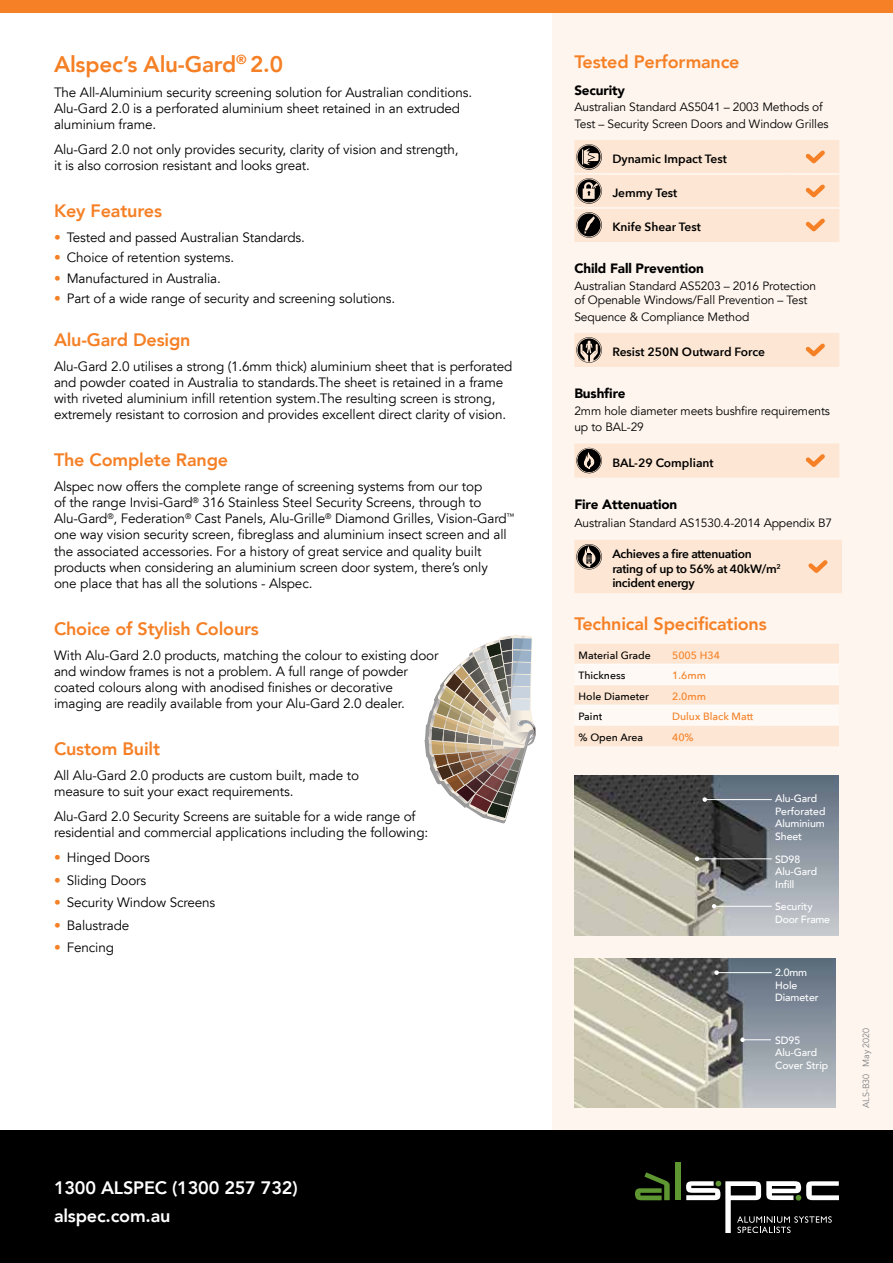
<style>
.page{position:relative;width:893px;height:1263px;background:#fff}
.page>*{position:absolute;margin:0;border:0;box-sizing:border-box;transform-origin:0 0}
.t1{font:800 22.5px "Avenir LT";letter-spacing:-.01em;color:#f58025}
.t2{font:800 18px "Avenir LT";letter-spacing:-.01em;color:#f58025}
.t3{font:800 18px "Avenir LT";letter-spacing:-.01em;color:#fff}
.t4{font:13.5px/16.2px "Avenir LT";letter-spacing:-.01em;color:#000}
.t5{font:900 13.5px "Avenir LT";letter-spacing:-.01em;color:#000}
.t6{font:12px/16.2px "Avenir LT";letter-spacing:-.01em;color:#000}
.t7{font:600 12px "Avenir Next";letter-spacing:-.005em;color:#000}
.t8{font:600 12px/14.4px "Avenir Next";letter-spacing:-.025em;color:#000}
.t9{font:500 10.5px/12.6px "Avenir LT";letter-spacing:-.01em;color:#fff}
.t10{font:500 10.5px "Avenir Next";color:#000}
.t11{font:500 10.5px "Avenir Next";color:#f58025}
.t12{font:9px "Avenir LT";letter-spacing:-.01em;color:#808285}
.s1{color:#f58025}
</style>
<div class="page">
<div style="left:553px;top:0;width:340px;height:1209px;background:#fef5ee"></div>
<div style="left:0;top:0;width:893px;height:13px;background:#f58025"></div>
<div style="left:0;top:1130px;width:893px;height:133px;background:#000"></div>
<div style="left:675px;top:1162px;width:5px;height:38px;background:#5e9732"></div>
<svg style="left:635px;top:1172px;width:35px;height:28px"></svg>
<svg style="left:686px;top:1181px;width:153px;height:52px"></svg>
<svg style="left:424px;top:635px;width:112px;height:189px"></svg>
<img style="left:574px;top:958px;width:262px;height:150px">
<svg style="left:574px;top:644px;width:265px;height:102px"></svg>
<hr style="left:574px;top:664px;width:94px;height:1px;background:#fff">
<hr style="left:668px;top:664px;width:171px;height:1px;background:#fff">
<hr style="left:574px;top:684px;width:94px;height:1px;background:#fff">
<hr style="left:668px;top:684px;width:171px;height:1px;background:#fff">
<hr style="left:574px;top:705px;width:94px;height:1px;background:#fff">
<hr style="left:668px;top:705px;width:171px;height:1px;background:#fff">
<hr style="left:717px;top:972px;width:55px;height:1px;background:#fff">
<svg style="left:714px;top:970px;width:5px;height:5px"></svg>
<svg style="left:740px;top:1037px;width:31px;height:5px"></svg>
<img style="left:574px;top:776px;width:265px;height:159px">
<hr style="left:705px;top:799px;width:67px;height:1px;background:#fff">
<svg style="left:702px;top:797px;width:5px;height:5px"></svg>
<hr style="left:697px;top:858px;width:75px;height:1px;background:#fff">
<svg style="left:695px;top:856px;width:4px;height:5px"></svg>
<hr style="left:714px;top:906px;width:58px;height:1px;background:#fff">
<svg style="left:712px;top:904px;width:4px;height:4px"></svg>
<svg style="left:574px;top:140px;width:265px;height:102px;background:#f3dcca"></svg>
<div style="left:574px;top:333px;width:265px;height:34px;background:#fde6d3"></div>
<svg style="left:574px;top:444px;width:265px;height:34px;background:#f2dbc8"></svg>
<div style="left:574px;top:540px;width:268px;height:53px;background:#fde6d3"></div>
<h1 class="t1" style="left:54px;top:51px;width:231px">Alspec’s Alu-Gard<sup>®</sup> 2.0</h1>
<p class="t4" style="left:54px;top:84px;width:420px">The All-Aluminium security screening solution for Australian conditions.<br>Alu-Gard 2.0 is a perforated aluminium sheet retained in an extruded aluminium frame.</p>
<p class="t4" style="left:54px;top:141px;width:406px">Alu-Gard 2.0 not only provides security, clarity of vision and strength, it is also corrosion resistant and looks great.</p>
<h2 class="t2" style="left:54px;top:200px;width:110px">Key Features</h2>
<p class="t4" style="left:54px;top:229px;width:252px"><span class="s1">•</span> Tested and passed Australian Standards.</p>
<p class="t4" style="left:54px;top:250px;width:182px"><span class="s1">•</span> Choice of retention systems.</p>
<p class="t4" style="left:54px;top:270px;width:168px"><span class="s1">•</span> Manufactured in Australia.</p>
<p class="t4" style="left:54px;top:291px;width:343px"><span class="s1">•</span> Part of a wide range of security and screening solutions.</p>
<h2 class="t2" style="left:54px;top:329px;width:138px">Alu-Gard Design</h2>
<p class="t4" style="left:54px;top:358px;width:460px">Alu-Gard 2.0 utilises a strong (1.6mm thick) aluminium sheet that is perforated and powder coated in Australia to standards.The sheet is retained in a frame with riveted aluminium infill retention system.The resulting screen is strong, extremely resistant to corrosion and provides excellent direct clarity of vision.</p>
<h2 class="t2" style="left:54px;top:449px;width:176px">The Complete Range</h2>
<p class="t4" style="left:54px;top:478px;width:462px">Alspec now offers the complete range of screening systems from our top<br>of the range Invisi-Gard<sup>®</sup> 316 Stainless Steel Security Screens, through to Alu-Gard<sup>®</sup>, Federation<sup>®</sup> Cast Panels, Alu-Grille<sup>®</sup> Diamond Grilles, Vision-Gard<sup>™ </sup>one way vision security screen, fibreglass and aluminium insect screen and all the associated accessories. For a history of great service and quality built products when considering an aluminium screen door system, there’s only<br>one place that has all the solutions - Alspec.</p>
<h2 class="t2" style="left:54px;top:618px;width:206px">Choice of Stylish Colours</h2>
<p class="t4" style="left:54px;top:647px;width:386px">With Alu-Gard 2.0 products, matching the colour to existing door and window frames is not a problem. A full range of powder coated colours along with anodised finishes or decorative imaging are readily available from your Alu-Gard 2.0 dealer.</p>
<h2 class="t2" style="left:54px;top:738px;width:108px">Custom Built</h2>
<p class="t4" style="left:54px;top:768px;width:306px">All Alu-Gard 2.0 products are custom built, made to measure to suit your exact requirements.</p>
<p class="t4" style="left:54px;top:809px;width:376px">Alu-Gard 2.0 Security Screens are suitable for a wide range of residential and commercial applications including the following:</p>
<p class="t4" style="left:54px;top:849px;width:97px"><span class="s1">•</span> Hinged Doors</p>
<p class="t4" style="left:54px;top:872px;width:94px"><span class="s1">•</span> Sliding Doors</p>
<p class="t4" style="left:54px;top:895px;width:163px"><span class="s1">•</span> Security Window Screens</p>
<p class="t4" style="left:54px;top:917px;width:77px"><span class="s1">•</span> Balustrade</p>
<p class="t4" style="left:54px;top:940px;width:61px"><span class="s1">•</span> Fencing</p>
<h2 class="t3" style="left:54px;top:1177px;width:245px">1300 ALSPEC (1300 257 732)</h2>
<h2 class="t3" style="left:54px;top:1205px;width:118px">alspec.com.au</h2>
<h2 class="t2" style="left:574px;top:51px;width:167px">Tested Performance</h2>
<p class="t5" style="left:574px;top:82px;width:52px">Security</p>
<p class="t6" style="left:574px;top:99px;width:256px">Australian Standard AS5041 – 2003 Methods of<br>Test – Security Screen Doors and Window Grilles</p>
<p class="t7" style="left:612px;top:148px;width:116px">Dynamic Impact Test</p>
<p class="t7" style="left:612px;top:182px;width:67px">Jemmy Test</p>
<p class="t7" style="left:612px;top:216px;width:90px">Knife Shear Test</p>
<p class="t5" style="left:574px;top:261px;width:131px">Child Fall Prevention</p>
<p class="t6" style="left:574px;top:279px;width:243px;line-height:14.4px">Australian Standard AS5203 – 2016 Protection of Openable Windows/Fall Prevention – Test</p>
<p class="t6" style="left:574px;top:309px;width:177px">Sequence &amp; Compliance Method</p>
<p class="t7" style="left:612px;top:341px;width:154px">Resist 250N Outward Force</p>
<p class="t5" style="left:574px;top:386px;width:53px">Bushfire</p>
<p class="t6" style="left:574px;top:403px;width:257px">2mm hole diameter meets bushfire requirements up to BAL-29</p>
<p class="t7" style="left:612px;top:452px;width:103px">BAL-29 Compliant</p>
<p class="t5" style="left:574px;top:496px;width:104px">Fire Attenuation</p>
<p class="t6" style="left:574px;top:515px;width:259px">Australian Standard AS1530.4-2014 Appendix B7</p>
<p class="t8" style="left:612px;top:546px;width:170px">Achieves a fire attenuation rating of up to 56% at 40kW/m<sup>2 </sup>incident energy</p>
<h2 class="t2" style="left:574px;top:613px;width:194px">Technical Specifications</h2>
<p class="t10" style="left:579px;top:646px;width:74px">Material Grade</p>
<p class="t11" style="left:672px;top:646px;width:49px">5005 H34</p>
<p class="t10" style="left:579px;top:667px;width:48px">Thickness</p>
<p class="t11" style="left:672px;top:667px;width:35px">1.6mm</p>
<p class="t10" style="left:579px;top:687px;width:72px">Hole Diameter</p>
<p class="t11" style="left:672px;top:687px;width:35px">2.0mm</p>
<p class="t10" style="left:579px;top:708px;width:25px">Paint</p>
<p class="t11" style="left:672px;top:708px;width:83px">Dulux Black Matt</p>
<p class="t10" style="left:579px;top:728px;width:66px">% Open Area</p>
<p class="t11" style="left:672px;top:728px;width:23px">40%</p>
<p class="t9" style="left:775px;top:792px;width:52px">Alu-Gard<br>Perforated<br>Aluminium<br>Sheet</p>
<p class="t9" style="left:775px;top:853px;width:44px">SD98<br>Alu-Gard<br>Infill</p>
<p class="t9" style="left:775px;top:900px;width:56px">Security<br>Door Frame</p>
<p class="t9" style="left:775px;top:966px;width:45px">2.0mm<br>Hole<br>Diameter</p>
<p class="t9" style="left:775px;top:1034px;width:55px">SD95<br>Alu-Gard<br>Cover Strip</p>
<p class="t12" style="left:861px;top:1108px;width:81px;rotate:-90deg">ALS-B30 May 2020</p>
</div>
